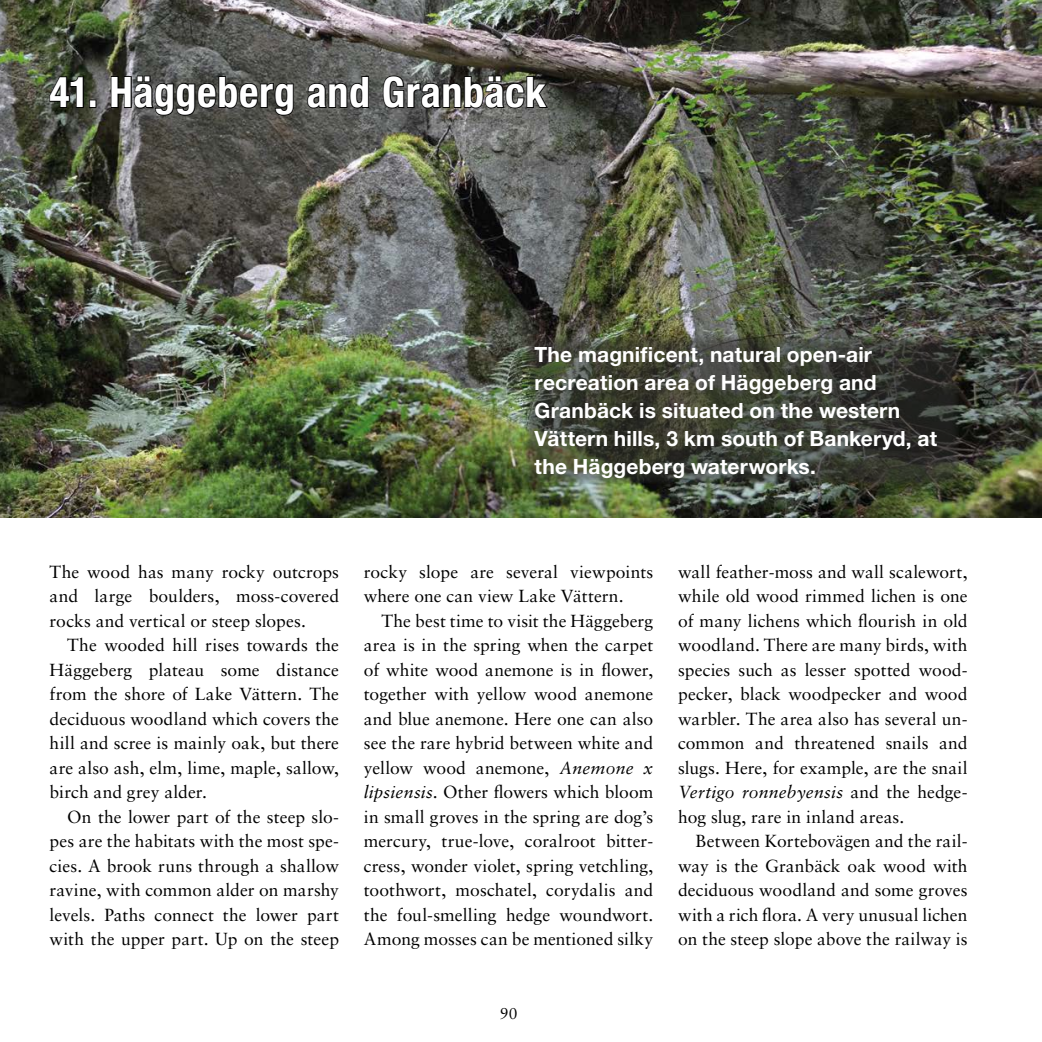
<style>
.page{position:relative;width:1042px;height:1042px;background:#fff}
.page>*{position:absolute;margin:0;border:0;box-sizing:border-box;transform-origin:0 0}
.t1{font:700 condensed 42px "Helvetica Neue";letter-spacing:.015em;color:#fff}
.t2{font:700 21px/28px "Helvetica Neue";letter-spacing:.005em;color:#fff}
.t3{font:17.5px/24.5px "Sabon";color:#000;text-align:justify}
.t4{font:15.75px "Sabon";color:#000}
.s1{font-style:italic}
</style>
<div class="page">
<img style="left:0;top:0;width:1042px;height:518px">
<svg style="left:48px;top:76px;width:37px;height:33px"></svg>
<div style="left:89px;top:100px;width:7px;height:8px;border:2px solid #000"></div>
<svg style="left:110px;top:75px;width:185px;height:41px;background:#3d3d3b"></svg>
<svg style="left:306px;top:75px;width:64px;height:34px;background:#40413f"></svg>
<svg style="left:382px;top:75px;width:167px;height:34px;background:#3e3f3b"></svg>
<svg style="left:526px;top:337px;width:433px;height:147px;background:#3d4036"></svg>
<h1 class="t1" style="left:50px;top:67px;width:498px">41. Häggeberg and Granbäck</h1>
<p class="t2" style="left:535px;top:340px;width:404px">The magnificent, natural open-air recreation area of Häggeberg and Granbäck is situated on the western Vättern hills, 3 km south of Bankeryd, at the Häggeberg waterworks.</p>
<p class="t3" style="left:50px;top:559px;width:291px">The wood has many rocky outcrops and large boulders, moss-covered rocks and vertical or steep slopes.</p>
<p class="t3" style="left:50px;top:632px;width:291px;text-indent:17px">The wooded hill rises towards the Häggeberg plateau some distance from the shore of Lake Vättern. The deciduous woodland which covers the hill and scree is mainly oak, but there are also ash, elm, lime, maple, sallow, birch and grey alder.</p>
<p class="t3" style="left:50px;top:804px;width:291px;text-indent:17px">On the lower part of the steep slo&shy;pes are the habitats with the most spe&shy;cies. A brook runs through a shallow ravine, with common alder on marshy levels. Paths connect the lower part with the upper part. Up on the steep</p>
<p class="t3" style="left:364px;top:559px;width:291px">rocky slope are several viewpoints where one can view Lake Vättern.</p>
<p class="t3" style="left:364px;top:608px;width:291px;text-indent:18px">The best time to visit the Häggeberg area is in the spring when the carpet of white wood anemone is in flower, together with yellow wood anemone and blue anemone. Here one can also see the rare hybrid between white and yellow wood anemone, <span class="s1">Anemone x lipsiensis</span>. Other flowers which bloom in small groves in the spring are dog’s mercury, true-love, coralroot bitter&shy;cress, wonder violet, spring vetchling, toothwort, moschatel, corydalis and the foul-smelling hedge woundwort.<br>Among mosses can be mentioned silky</p>
<p class="t4" style="left:500px;top:1004px;width:19px">90</p>
<p class="t3" style="left:678px;top:559px;width:291px">wall feather-moss and wall scalewort, while old wood rimmed lichen is one of many lichens which flourish in old woodland. There are many birds, with species such as lesser spotted wood&shy;pecker, black woodpecker and wood warbler. The area also has several un&shy;common and threatened snails and slugs. Here, for example, are the snail <span class="s1">Vertigo ronnebyensis</span> and the hedge&shy;hog slug, rare in inland areas.</p>
<p class="t3" style="left:678px;top:828px;width:291px;text-indent:18px">Between Kortebovägen and the rail&shy;way is the Granbäck oak wood with deciduous woodland and some groves with a rich flora. A very unusual lichen on the steep slope above the railway is</p>
</div>
